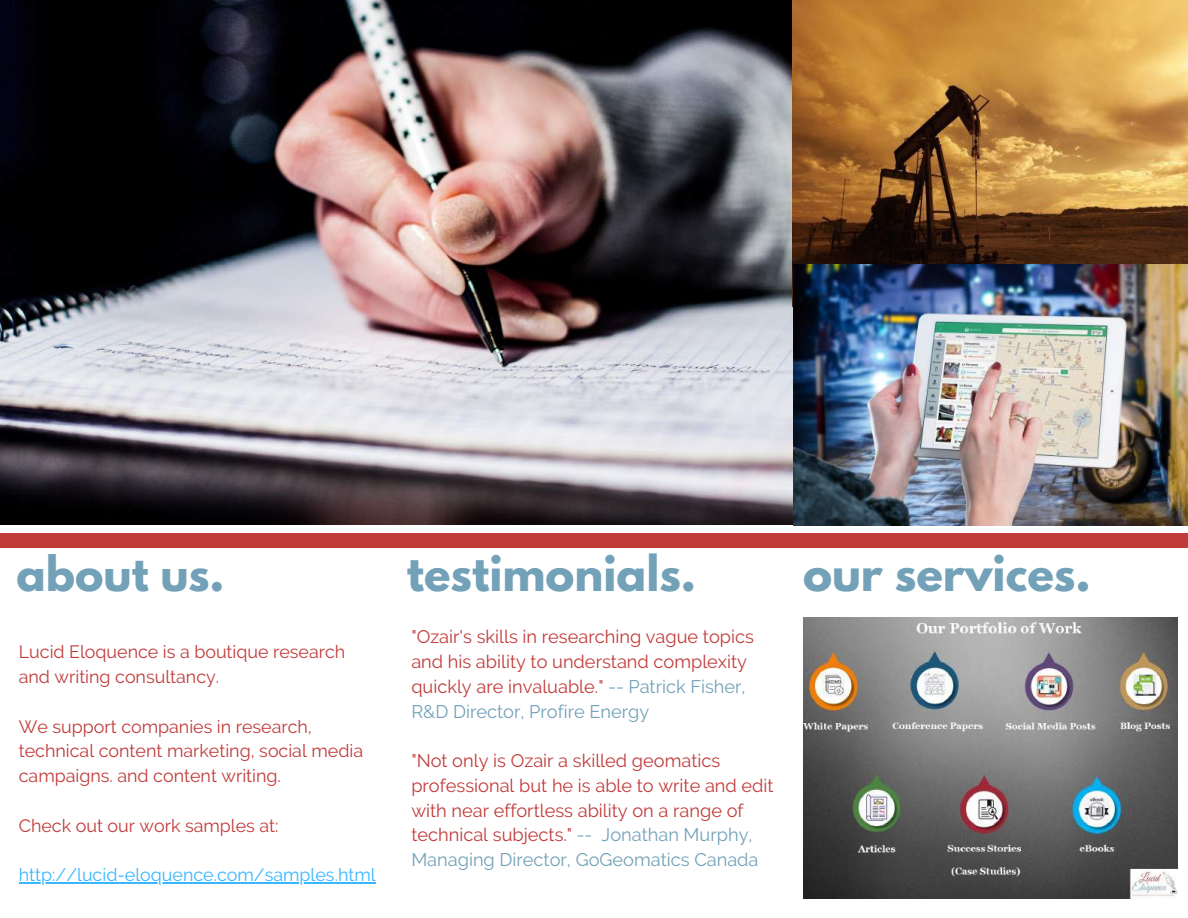
<style>
.page{position:relative;width:1188px;height:918px;background:#fff}
.page>*{position:absolute;margin:0;border:0;box-sizing:border-box;transform-origin:0 0}
.t1{font:700 43.95px "League Spartan";color:#73a1b8}
.t2{font:700 43.8px "League Spartan";color:#73a1b8}
.t3{font:700 42.9px "League Spartan";color:#73a1b8}
.t4{font:18.15px/24.8px "Raleway";color:#c23b3b}
.t5{font:17.85px/24.8px "Raleway";color:#c23b3b}
.t6{font:17.85px "Raleway";color:#38b6ff}
.s1{color:#73a1b8}
</style>
<div class="page">
<div style="left:0;top:533px;width:1188px;height:15px;background:#c23b3b"></div>
<img style="left:0;top:0;width:793px;height:525px">
<img style="left:792px;top:0;width:396px;height:306px">
<img style="left:793px;top:265px;width:394px;height:261px">
<img style="left:803px;top:617px;width:375px;height:282px">
<hr style="left:19px;top:882px;width:357px;height:1px;background:#38b6ff">
<h3 class="t3" style="left:17px;top:553px;width:210px">about us.</h3>
<p class="t5" style="left:19px;top:640px;width:328px">Lucid Eloquence is a boutique research and writing consultancy.</p>
<p class="t5" style="left:19px;top:714px;width:346px">We support companies in research, technical content marketing, social media campaigns. and content writing.</p>
<p class="t5" style="left:19px;top:813px;width:261px">Check out our work samples at:</p>
<p class="t6" style="left:19px;top:864px;width:358px">http://lucid-eloquence.com/samples.html</p>
<h2 class="t2" style="left:407px;top:552px;width:291px">testimonials.</h2>
<p class="t4" style="left:411px;top:625px;width:344px">"Ozair's skills in researching vague topics and his ability to understand complexity quickly are invaluable." <span class="s1">-- Patrick Fisher, R&amp;D Director, Profire Energy</span></p>
<p class="t4" style="left:411px;top:748px;width:364px">"Not only is Ozair a skilled geomatics professional but he is able to write and edit with near effortless ability on a range of technical subjects." <span class="s1">-- Jonathan Murphy, Managing Director, GoGeomatics Canada</span></p>
<h1 class="t1" style="left:803px;top:552px;width:289px">our services.</h1>
</div>
